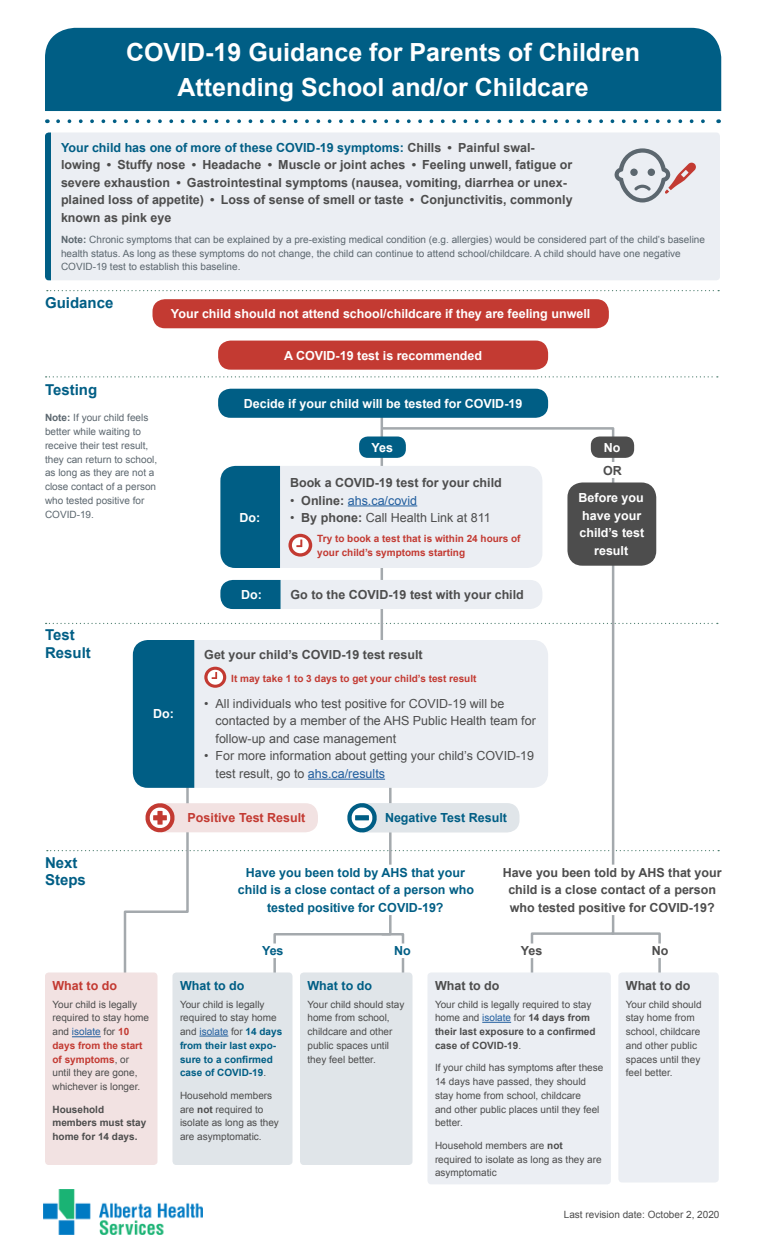
<style>
.page{position:relative;width:765px;height:1260px;background:#fff}
.page>*{position:absolute;margin:0;border:0;box-sizing:border-box;transform-origin:0 0}
.t1{font:700 25px/35px "Arial";color:#fff;text-align:center}
.t2{font:700 15px/17.5px "Arial";color:#005e85}
.t3{font:700 12.5px/17.5px "Arial";color:#4d4d4d}
.t4{font:12.5px/17.5px "Arial";color:#4d4d4d}
.t5{font:700 12.5px/17.5px "Arial";color:#fff;text-align:center}
.t6{font:700 12.5px/17.5px "Arial";color:#005e85;text-align:center}
.t7{font:700 12.5px "Arial";color:#c33a32}
.t8{font:12.5px "Arial";color:#215e9e}
.t9{font:10px/13.8px "Arial";color:#4d4d4d}
.t10{font:10px/13.8px "Arial";color:#5c676f}
.t11{font:700 10px/13.8px "Arial";color:#4d4d4d}
.t12{font:700 10px/13.8px "Arial";color:#c33a32}
.t13{font:700 10px/13.8px "Arial";color:#005e85}
.s1{color:#005e85}
.s2{font-weight:700}
.s3{color:#4d4d4d}
.s4{font-weight:700;color:#4d4d4d}
.s5{color:#215e9e}
.s6{font-weight:700;color:#c33a32}
.s7{font-weight:400;color:#4d4d4d}
.s8{font-weight:400;color:#215e9e}
.s9{font-weight:400}
</style>
<div class="page">
<svg style="left:46px;top:376px;width:672px;height:2px"></svg>
<svg style="left:47px;top:290px;width:672px;height:1px"></svg>
<svg style="left:46px;top:623px;width:672px;height:1px"></svg>
<img style="left:44px;top:1189px;width:158px;height:46px">
<hr style="left:381px;top:418px;width:2px;height:330px;background:#a4a9ad">
<svg style="left:380px;top:426px;width:236px;height:214px"></svg>
<div style="left:51px;top:132px;width:669px;height:148px;background:#ebeef3"></div>
<div style="left:218px;top:341px;width:330px;height:29px;background:#c33a32;border-radius:13px"></div>
<div style="left:152px;top:299px;width:457px;height:29px;background:#c33a32;border-radius:13px"></div>
<div style="left:218px;top:389px;width:330px;height:29px;background:#005e85;border-radius:13px"></div>
<svg style="left:614px;top:148px;width:82px;height:55px;background:#d1ced3"></svg>
<div style="left:648px;top:169px;width:7px;height:7px;background:#5c676f;border-radius:50%"></div>
<div style="left:630px;top:169px;width:8px;height:7px;background:#5c676f;border-radius:50%"></div>
<svg style="left:220px;top:580px;width:322px;height:29px;background:#c0d4df"></svg>
<div style="left:618px;top:972px;width:101px;height:210px;background:#ebeef3;border-radius:4px"></div>
<svg style="left:45px;top:132px;width:6px;height:148px"></svg>
<div style="left:172px;top:972px;width:120px;height:193px;background:#e0e5e9;border-radius:4px"></div>
<svg style="left:199px;top:1036px;width:29px;height:1px"></svg>
<div style="left:300px;top:972px;width:112px;height:193px;background:#e0e5e9;border-radius:4px"></div>
<div style="left:45px;top:972px;width:113px;height:193px;background:#f2e2e2;border-radius:4px"></div>
<svg style="left:72px;top:1036px;width:29px;height:1px"></svg>
<div style="left:428px;top:972px;width:183px;height:212px;background:#ebeef3;border-radius:4px"></div>
<svg style="left:482px;top:1022px;width:29px;height:1px"></svg>
<div style="left:45px;top:28px;width:676px;height:83px;background:#005e85"></div>
<svg style="left:58px;top:119px;width:661px;height:4px"></svg>
<svg style="left:220px;top:466px;width:322px;height:102px;background:#bfd2dd"></svg>
<div style="left:359px;top:437px;width:47px;height:21px;background:#005e85;border-radius:9px"></div>
<svg style="left:47px;top:640px;width:672px;height:352px"></svg>
<div style="left:591px;top:437px;width:43px;height:21px;background:#4d4d4d;border-radius:9px"></div>
<div style="left:567px;top:482px;width:89px;height:84px;background:#4d4d4d;border-radius:15px"></div>
<div style="left:578px;top:462px;width:69px;height:16px;background:#fff"></div>
<h1 class="t1" style="left:126px;top:36px;width:515px">COVID-19 Guidance for Parents of Children<br>Attending School and/or Childcare</h1>
<p class="t3" style="left:61px;top:139px;width:513px"><span class="s1">Your child has one of more of these COVID-19 symptoms:</span> Chills • Painful swal&shy;lowing • Stuffy nose • Headache • Muscle or joint aches • Feeling unwell, fatigue or severe exhaustion • Gastrointestinal symptoms (nausea, vomiting, diarrhea or unex&shy;plained loss of appetite) • Loss of sense of smell or taste • Conjunctivitis, commonly known as pink eye</p>
<p class="t10" style="left:61px;top:233px;width:646px"><span class="s2">Note:</span> Chronic symptoms that can be explained by a pre-existing medical condition (e.g. allergies) would be considered part of the child’s baseline health status. As long as these symptoms do not change, the child can continue to attend school/childcare. A child should have one negative<br>COVID-19 test to establish this baseline.</p>
<h2 class="t2" style="left:45px;top:294px;width:70px">Guidance</h2>
<h2 class="t2" style="left:45px;top:381px;width:54px">Testing</h2>
<p class="t10" style="left:45px;top:411px;width:114px"><span class="s2">Note:</span> If your child feels better while waiting to receive their test result, they can return to school, as long as they are not a close contact of a person who tested positive for<br>COVID-19.</p>
<p class="t5" style="left:171px;top:306px;width:421px">Your child should not attend school/childcare if they are feeling unwell</p>
<p class="t5" style="left:284px;top:347px;width:200px">A COVID-19 test is recommended</p>
<p class="t5" style="left:244px;top:395px;width:280px">Decide if your child will be tested for COVID-19</p>
<p class="t5" style="left:239px;top:509px;width:22px">Do:</p>
<p class="t5" style="left:371px;top:439px;width:23px">Yes</p>
<p class="t3" style="left:290px;top:474px;width:213px">Book a COVID-19 test for your child</p>
<p class="t8" style="left:290px;top:492px;width:129px"><span class="s3">•</span> <span class="s4">Online:</span> ahs.ca/covid</p>
<p class="t4" style="left:290px;top:509px;width:202px">• <span class="s2">By phone:</span> Call Health Link at 811</p>
<p class="t12" style="left:317px;top:532px;width:205px">Try to book a test that is within 24 hours of your child’s symptoms starting</p>
<p class="t5" style="left:241px;top:586px;width:22px">Do:</p>
<p class="t3" style="left:291px;top:586px;width:235px">Go to the COVID-19 test with your child</p>
<p class="t5" style="left:604px;top:439px;width:18px">No</p>
<p class="t3" style="left:603px;top:462px;width:20px">OR</p>
<p class="t5" style="left:579px;top:490px;width:67px">Before you have your child’s test result</p>
<h2 class="t2" style="left:45px;top:626px;width:47px">Test<br>Result</h2>
<h2 class="t2" style="left:45px;top:854px;width:42px">Next<br>Steps</h2>
<p class="t5" style="left:153px;top:706px;width:22px">Do:</p>
<p class="t3" style="left:204px;top:646px;width:220px">Get your child’s COVID-19 test result</p>
<p class="t12" style="left:231px;top:672px;width:247px">It may take 1 to 3 days to get your child’s test result</p>
<p class="t4" style="left:216px;top:695px;width:322px;text-indent:-11px">• All individuals who test positive for COVID-19 will be contacted by a member of the AHS Public Health team for follow-up and case management</p>
<p class="t4" style="left:216px;top:747px;width:320px;text-indent:-11px">• For more information about getting your child’s COVID-19 test result, go to <span class="s5">ahs.ca/results</span></p>
<p class="t7" style="left:188px;top:810px;width:119px">Positive Test Result</p>
<p class="t6" style="left:385px;top:809px;width:124px">Negative Test Result</p>
<p class="t6" style="left:238px;top:864px;width:238px">Have you been told by AHS that your child is a close contact of a person who tested positive for COVID-19?</p>
<p class="t3" style="left:503px;top:864px;width:221px;text-align:center">Have you been told by AHS that your child is a close contact of a person who tested positive for COVID-19?</p>
<p class="t6" style="left:262px;top:943px;width:23px">Yes</p>
<p class="t6" style="left:394px;top:943px;width:18px">No</p>
<p class="t3" style="left:521px;top:943px;width:23px">Yes</p>
<p class="t3" style="left:652px;top:943px;width:18px">No</p>
<p class="t7" style="left:52px;top:977px;width:66px">What to do</p>
<p class="t9" style="left:52px;top:997px;width:98px">Your child is legally required to stay home and <span class="s5">isolate</span> for <span class="s6">10 days from the start of symptoms</span>, or until they are gone, whichever is longer.</p>
<p class="t11" style="left:52px;top:1102px;width:95px">Household members must stay home for 14 days.</p>
<p class="t6" style="left:180px;top:977px;width:66px">What to do</p>
<p class="t13" style="left:180px;top:997px;width:104px"><span class="s7">Your child is legally required to stay home and</span> <span class="s8">isolate</span> <span class="s7">for</span> 14 days from their last expo&shy;sure to a confirmed case of COVID-19<span class="s7">.</span></p>
<p class="t9" style="left:180px;top:1088px;width:100px">Household members are <span class="s2">not</span> required to isolate as long as they are asymptomatic.</p>
<p class="t6" style="left:308px;top:977px;width:66px">What to do</p>
<p class="t9" style="left:308px;top:997px;width:98px">Your child should stay home from school, childcare and other public spaces until they feel better.</p>
<p class="t3" style="left:435px;top:977px;width:66px">What to do</p>
<p class="t11" style="left:435px;top:997px;width:162px"><span class="s9">Your child is legally required to stay home and</span> <span class="s8">isolate</span> <span class="s9">for</span> 14 days from their last exposure to a confirmed case of COVID-19<span class="s9">.</span></p>
<p class="t9" style="left:435px;top:1061px;width:170px">If your child has symptoms after these<br>14 days have passed, they should stay home from school, childcare<br>and other public places until they feel better.</p>
<p class="t9" style="left:435px;top:1138px;width:168px">Household members are <span class="s2">not </span>required to isolate as long as they are asymptomatic</p>
<p class="t3" style="left:626px;top:977px;width:66px">What to do</p>
<p class="t9" style="left:626px;top:997px;width:77px">Your child should stay home from school, childcare and other public spaces until they feel better.</p>
<p class="t9" style="left:564px;top:1207px;width:157px">Last revision date: October 2, 2020</p>
</div>
